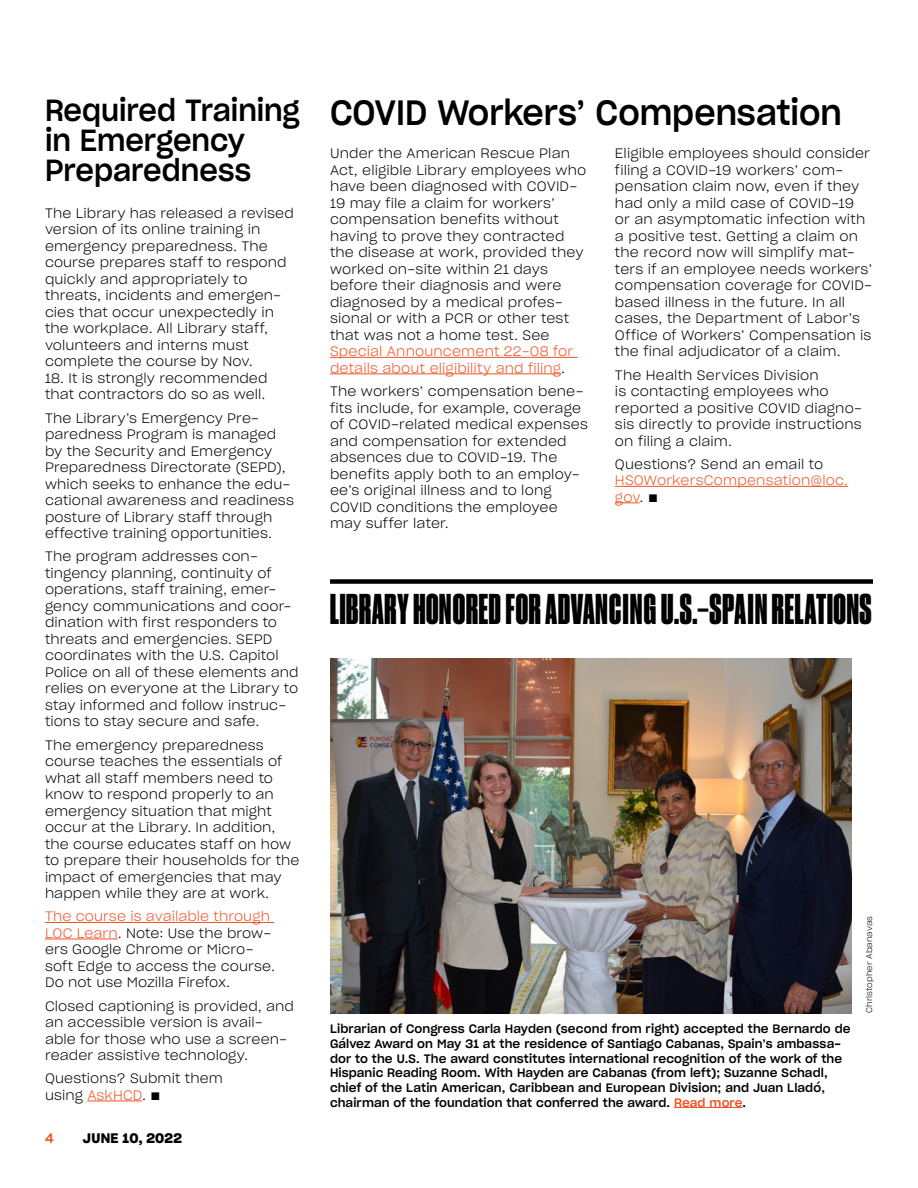
<style>
.page{position:relative;width:918px;height:1188px;background:#fff}
.page>*{position:absolute;margin:0;border:0;box-sizing:border-box;transform-origin:0 0}
.Wild_art_headline{font:40.5px "Druk Cond Super";letter-spacing:.02em;color:#000}
.HEADLINE-20{font:34.5px "Sharp Grotesk Medium 20";color:#000;scale:.95 1}
.HEADLINE-20-2{font:30px/30px "Sharp Grotesk Medium 20";color:#000;scale:.95 1}
.Text{font:13.5px/16.5px "Sharp Grotesk Light 20";letter-spacing:.005em;color:#000}
.Text-2{font:13.5px/16.5px "Sharp Grotesk Light 20";letter-spacing:.01em;color:#f05123}
.t1{font:13.5px "Sharp Grotesk Sm Bold 20";letter-spacing:.02em;color:#000}
.t2{font:13.5px "Sharp Grotesk Medium 20";color:#f05123}
.PHOTO_caption{font:12px/14.7px "Sharp Grotesk Medium 20";letter-spacing:.01em;color:#000}
.PHOTO_credit_on_side{font:8.25px "Sharp Grotesk Light 20";color:#000}
.s1{color:#f05123}
.s2{color:#000}
</style>
<div class="page">
<hr style="left:45px;top:922px;width:229px;height:1px;background:#f05123">
<hr style="left:45px;top:939px;width:73px;height:1px;background:#f05123">
<hr style="left:87px;top:1101px;width:55px;height:1px;background:#f05123">
<div style="left:330px;top:579px;width:543px;height:5px;background:#000"></div>
<img style="left:330px;top:659px;width:521px;height:354px">
<hr style="left:674px;top:1107px;width:69px;height:1px;background:#f05123">
<hr style="left:330px;top:357px;width:248px;height:1px;background:#f05123">
<hr style="left:330px;top:374px;width:231px;height:1px;background:#f05123">
<hr style="left:615px;top:486px;width:233px;height:1px;background:#f05123">
<svg style="left:615px;top:503px;width:25px;height:1px"></svg>
<p class="HEADLINE-20-2" style="left:45px;top:94px;width:270px">Required Training</p>
<p class="HEADLINE-20" style="left:330px;top:83px;width:540px">COVID Workers’ Compensation</p>
<p class="HEADLINE-20-2" style="left:45px;top:124px;width:218px">in Emergency<br>Preparedness</p>
<p class="Text" style="left:45px;top:204px;width:250px">The Library has released a revised version of its online training in emergency preparedness. The course prepares staff to respond quickly and appropriately to threats, incidents and emergen&shy;cies that occur unexpectedly in the workplace. All Library staff, volunteers and interns must complete the course by Nov.</p>
<p class="Text" style="left:45px;top:369px;width:224px">18. It is strongly recommended that contractors do so as well.</p>
<p class="Text" style="left:45px;top:409px;width:251px">The Library’s Emergency Pre&shy;paredness Program is managed by the Security and Emergency<br>Preparedness Directorate (SEPD), which seeks to enhance the edu&shy;cational awareness and readiness posture of Library staff through effective training opportunities.</p>
<p class="Text" style="left:45px;top:548px;width:255px">The program addresses con&shy;tingency planning, continuity of operations, staff training, emer&shy;gency communications and coor&shy;dination with first responders to threats and emergencies. SEPD coordinates with the U.S. Capitol<br>Police on all of these elements and relies on everyone at the Library to stay informed and follow instruc&shy;tions to stay secure and safe.</p>
<p class="Text" style="left:45px;top:736px;width:256px">The emergency preparedness course teaches the essentials of what all staff members need to know to respond properly to an emergency situation that might occur at the Library. In addition, the course educates staff on how to prepare their households for the impact of emergencies that may happen while they are at work.</p>
<p class="Text" style="left:45px;top:908px;width:231px"><span class="s1">The course is available through<br>LOC Learn</span>. Note: Use the brow&shy;ers Google Chrome or Micro&shy;soft Edge to access the course.<br>Do not use Mozilla Firefox.</p>
<p class="Text" style="left:45px;top:997px;width:251px">Closed captioning is provided, and an accessible version is avail&shy;able for those who use a screen&shy;reader assistive technology.</p>
<p class="Text" style="left:45px;top:1070px;width:179px">Questions? Submit them using <span class="s1">AskHCD</span>. ▪</p>
<p class="Text" style="left:330px;top:145px;width:258px">Under the American Rescue Plan<br>Act, eligible Library employees who have been diagnosed with COVID-<br>19 may file a claim for workers’ compensation benefits without having to prove they contracted the disease at work, provided they worked on-site within 21 days before their diagnosis and were diagnosed by a medical profes&shy;sional or with a PCR or other test that was not a home test. See<br><span class="s1">Special Announcement 22-08 for details about eligibility and filing</span>.</p>
<p class="Text" style="left:330px;top:383px;width:259px">The workers’ compensation bene&shy;fits include, for example, coverage of COVID-related medical expenses and compensation for extended absences due to COVID-19. The benefits apply both to an employ&shy;ee’s original illness and to long<br>COVID conditions the employee may suffer later.</p>
<p class="Text" style="left:615px;top:145px;width:259px">Eligible employees should consider filing a COVID-19 workers’ com&shy;pensation claim now, even if they had only a mild case of COVID-19 or an asymptomatic infection with a positive test. Getting a claim on the record now will simplify mat&shy;ters if an employee needs workers’ compensation coverage for COVID&shy;based illness in the future. In all cases, the Department of Labor’s Office of Workers’ Compensation is the final adjudicator of a claim.</p>
<p class="Text" style="left:615px;top:366px;width:249px">The Health Services Division<br>is contacting employees who reported a positive COVID diagno&shy;sis directly to provide instructions on filing a claim.</p>
<p class="Text-2" style="left:615px;top:455px;width:235px"><span class="s2">Questions? Send an email to<br></span>HSOWorkersCompensation@loc. gov<span class="s2">. ▪</span></p>
<p class="Wild_art_headline" style="left:330px;top:584px;width:543px">LIBRARY HONORED FOR ADVANCING U.S.–SPAIN RELATIONS</p>
<p class="PHOTO_credit_on_side" style="left:863px;top:1013px;width:98px;rotate:-90deg">Christopher Abanavas</p>
<p class="PHOTO_caption" style="left:330px;top:1021px;width:522px">Librarian of Congress Carla Hayden (second from right) accepted the Bernardo de Gálvez Award on May 31 at the residence of Santiago Cabanas, Spain’s ambassa&shy;dor to the U.S. The award constitutes international recognition of the work of the Hispanic Reading Room. With Hayden are Cabanas (from left); Suzanne Schadl, chief of the Latin American, Caribbean and European Division; and Juan Lladó, chairman of the foundation that conferred the award. <span class="s1">Read more</span>.</p>
<p class="t2" style="left:45px;top:1127px;width:10px">4</p>
<p class="t1" style="left:83px;top:1127px;width:101px">JUNE 10, 2022</p>
</div>
